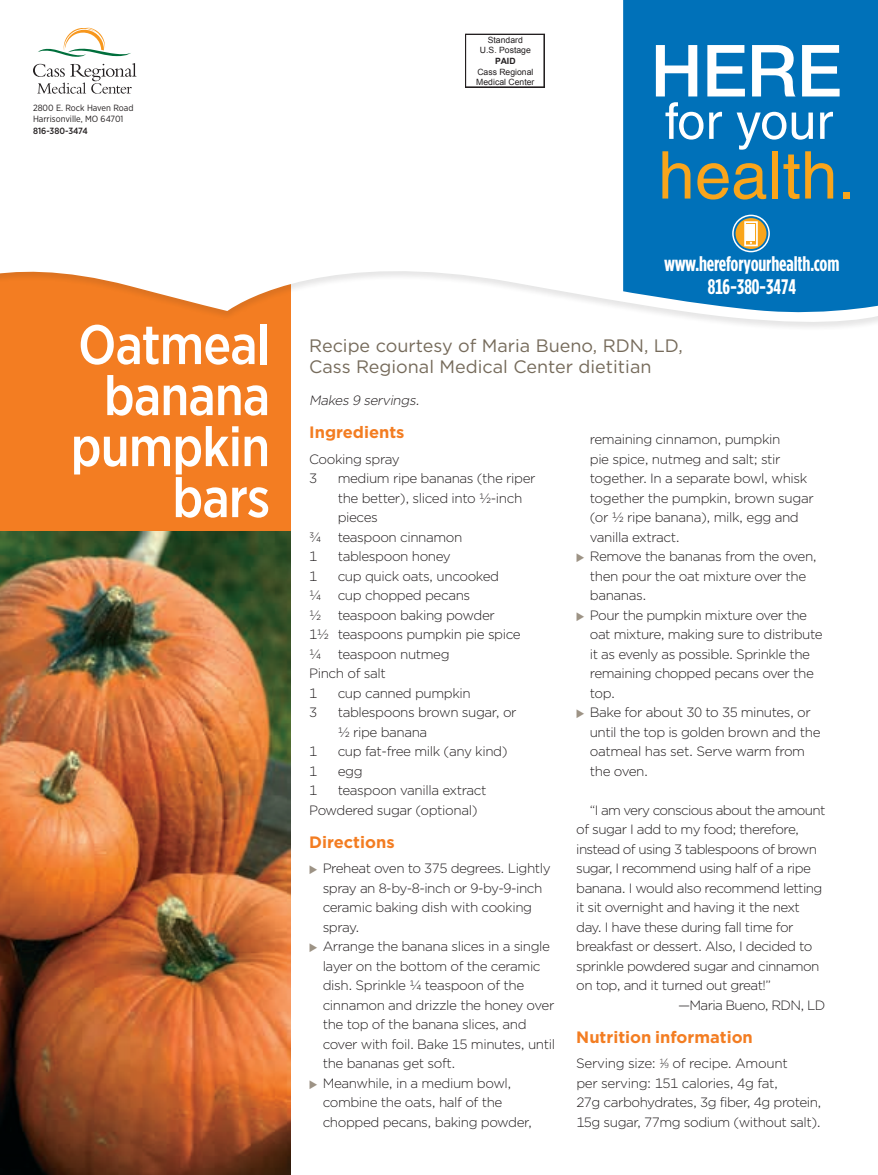
<style>
.page{position:relative;width:878px;height:1175px;background:#fff}
.page>*{position:absolute;margin:0;border:0;box-sizing:border-box;transform-origin:0 0}
.t1{font:500 72px "Helvetica Neue LT Std";color:#fff}
.t2{font:65.85px "Helvetica LT Std";color:#f9a51b}
.t3{font:500 55.5px/51px "Gotham Narrow";letter-spacing:-.015em;color:#fff;text-align:right;scale:.96 1}
.t4{font:50.4px "Helvetica LT Std";color:#fff}
.t5{font:700 21px "Gotham Condensed";letter-spacing:-.005em;color:#fff}
.t6{font:18px/21px "Gotham";color:#766b5b}
.t7{font:700 16.5px "Gotham";color:#f37d22}
.t8{font:300 13.5px/19.5px "Gotham";letter-spacing:-.03em;color:#231f20}
.t9{font:300 13.5px "Gotham";letter-spacing:-.05em;color:#231f20}
.t10{font:italic 300 13.5px "Gotham";color:#231f20}
.t11{font:9px/11.4px "Gotham Narrow";color:#231f20}
.t12{font:500 9px "Gotham Narrow";color:#231f20}
.t13{font:8.7px/10.5px "Arial";color:#231f20;text-align:center}
.t14{font:700 8.7px "Arial";color:#231f20}
.s1{font-size:7.35px}
</style>
<div class="page">
<div style="left:0;top:220px;width:291px;height:317px;background:#f37d22"></div>
<img style="left:0;top:531px;width:291px;height:643px">
<svg style="left:0;top:76px;width:878px;height:251px"></svg>
<div style="left:623px;top:0;width:255px;height:317px;background:#0071b9"></div>
<svg style="left:38px;top:27px;width:93px;height:30px"></svg>
<svg style="left:33px;top:63px;width:103px;height:31px"></svg>
<div style="left:465px;top:0;width:87px;height:100px;background:#fff"></div>
<hr style="left:465px;top:34px;width:1px;height:54px;background:#231f20">
<hr style="left:543px;top:35px;width:1px;height:52px;background:#231f20">
<hr style="left:544px;top:35px;width:1px;height:53px;background:#231f20">
<hr style="left:466px;top:34px;width:78px;height:1px;background:#231f20">
<hr style="left:466px;top:87px;width:78px;height:1px;background:#231f20">
<div style="left:732px;top:215px;width:37px;height:37px;border:2px solid #fff;border-radius:50%"></div>
<svg style="left:735px;top:218px;width:31px;height:31px"></svg>
<div style="left:744px;top:221px;width:13px;height:25px;border:2px solid #fff"></div>
<div style="left:746px;top:224px;width:9px;height:17px;background:#fff"></div>
<p class="t11" style="left:33px;top:102px;width:102px">2800 E. Rock Haven Road<br>Harrisonville, MO 64701</p>
<p class="t12" style="left:33px;top:125px;width:56px">816-380-3474</p>
<h3 class="t3" style="left:71px;top:318px;width:209px">Oatmeal banana pumpkin bars</h3>
<p class="t13" style="left:480px;top:34px;width:52px">Standard<br>U.S. Postage</p>
<p class="t14" style="left:495px;top:55px;width:22px">PAID</p>
<p class="t13" style="left:476px;top:66px;width:60px;text-align:left">Cass Regional<br>Medical Center</p>
<h1 class="t1" style="left:650px;top:28px;width:193px">HERE</h1>
<h3 class="t4" style="left:664px;top:92px;width:170px">for your</h3>
<h2 class="t2" style="left:658px;top:137px;width:199px">health.</h2>
<h3 class="t5" style="left:664px;top:251px;width:177px">www.hereforyourhealth.com</h3>
<h3 class="t5" style="left:707px;top:274px;width:90px">816-380-3474</h3>
<h3 class="t6" style="left:309px;top:335px;width:375px">Recipe courtesy of Maria Bueno, RDN, LD,<br>Cass Regional Medical Center dietitian</h3>
<p class="t10" style="left:309px;top:392px;width:115px">Makes 9 servings.</p>
<p class="t7" style="left:309px;top:421px;width:97px">Ingredients</p>
<p class="t8" style="left:309px;top:449px;width:92px">Cooking spray<br>3</p>
<p class="t8" style="left:590px;top:429px;width:234px">remaining cinnamon, pumpkin<br>pie spice, nutmeg and salt; stir together. In a separate bowl, whisk together the pumpkin, brown sugar (or ½ ripe banana), milk, egg and vanilla extract.<br>Remove the bananas from the oven, then pour the oat mixture over the bananas.<br>Pour the pumpkin mixture over the oat mixture, making sure to distribute it as evenly as possible. Sprinkle the remaining chopped pecans over the top.<br>Bake for about 30 to 35 minutes, or until the top is golden brown and the oatmeal has set. Serve warm from the oven.</p>
<p class="t9" style="left:590px;top:801px;width:237px">“I am very conscious about the amount</p>
<p class="t8" style="left:576px;top:819px;width:224px">of sugar I add to my food; therefore,</p>
<p class="t9" style="left:576px;top:840px;width:242px">instead of using 3 tablespoons of brown</p>
<p class="t9" style="left:576px;top:860px;width:236px">sugar, I recommend using half of a ripe</p>
<p class="t8" style="left:576px;top:878px;width:248px">banana. I would also recommend letting</p>
<p class="t8" style="left:576px;top:897px;width:225px">it sit overnight and having it the next</p>
<p class="t8" style="left:576px;top:917px;width:219px">day. I have these during fall time for</p>
<p class="t8" style="left:576px;top:936px;width:237px">breakfast or dessert. Also, I decided to</p>
<p class="t8" style="left:576px;top:956px;width:245px">sprinkle powdered sugar and cinnamon</p>
<p class="t8" style="left:576px;top:975px;width:196px">on top, and it turned out great!”</p>
<p class="t9" style="left:678px;top:996px;width:149px">—Maria Bueno, RDN, LD</p>
<p class="t7" style="left:576px;top:1026px;width:178px">Nutrition information</p>
<p class="t8" style="left:576px;top:1053px;width:247px">Serving size: <sup>1</sup>⁄<span class="s1">9</span> of recipe. Amount<br>per serving: 151 calories, 4g fat,<br>27g carbohydrates, 3g fiber, 4g protein, 15g sugar, 77mg sodium (without salt).</p>
<p class="t8" style="left:337px;top:468px;width:199px">medium ripe bananas (the riper</p>
<p class="t8" style="left:337px;top:488px;width:186px">the better), sliced into ½-inch</p>
<p class="t8" style="left:337px;top:507px;width:42px">pieces</p>
<p class="t8" style="left:309px;top:527px;width:155px">¾ teaspoon cinnamon</p>
<p class="t8" style="left:309px;top:546px;width:10px">1</p>
<p class="t8" style="left:337px;top:546px;width:115px">tablespoon honey</p>
<p class="t8" style="left:309px;top:566px;width:10px">1</p>
<p class="t8" style="left:309px;top:566px;width:213px;text-indent:28px">cup quick oats, uncooked<br>¼ cup chopped pecans<br>½ teaspoon baking powder<br>1½ teaspoons pumpkin pie spice ¼ teaspoon nutmeg<br>Pinch of salt<br>1</p>
<p class="t8" style="left:337px;top:683px;width:135px">cup canned pumpkin</p>
<p class="t8" style="left:309px;top:702px;width:10px">3</p>
<p class="t8" style="left:337px;top:702px;width:180px">tablespoons brown sugar, or ½ ripe banana</p>
<p class="t8" style="left:309px;top:741px;width:10px">1</p>
<p class="t8" style="left:337px;top:741px;width:171px">cup fat-free milk (any kind)</p>
<p class="t8" style="left:309px;top:761px;width:10px">1</p>
<p class="t8" style="left:337px;top:761px;width:26px">egg</p>
<p class="t8" style="left:309px;top:780px;width:10px">1</p>
<p class="t8" style="left:309px;top:780px;width:179px;text-indent:28px">teaspoon vanilla extract<br>Powdered sugar (optional)</p>
<p class="t7" style="left:309px;top:831px;width:87px">Directions</p>
<p class="t8" style="left:322px;top:858px;width:234px">Preheat oven to 375 degrees. Lightly spray an 8-by-8-inch or 9-by-9-inch ceramic baking dish with cooking spray.<br>Arrange the banana slices in a single layer on the bottom of the ceramic dish. Sprinkle ¼ teaspoon of the cinnamon and drizzle the honey over the top of the banana slices, and cover with foil. Bake 15 minutes, until the bananas get soft.<br>Meanwhile, in a medium bowl, combine the oats, half of the chopped pecans, baking powder,</p>
</div>
